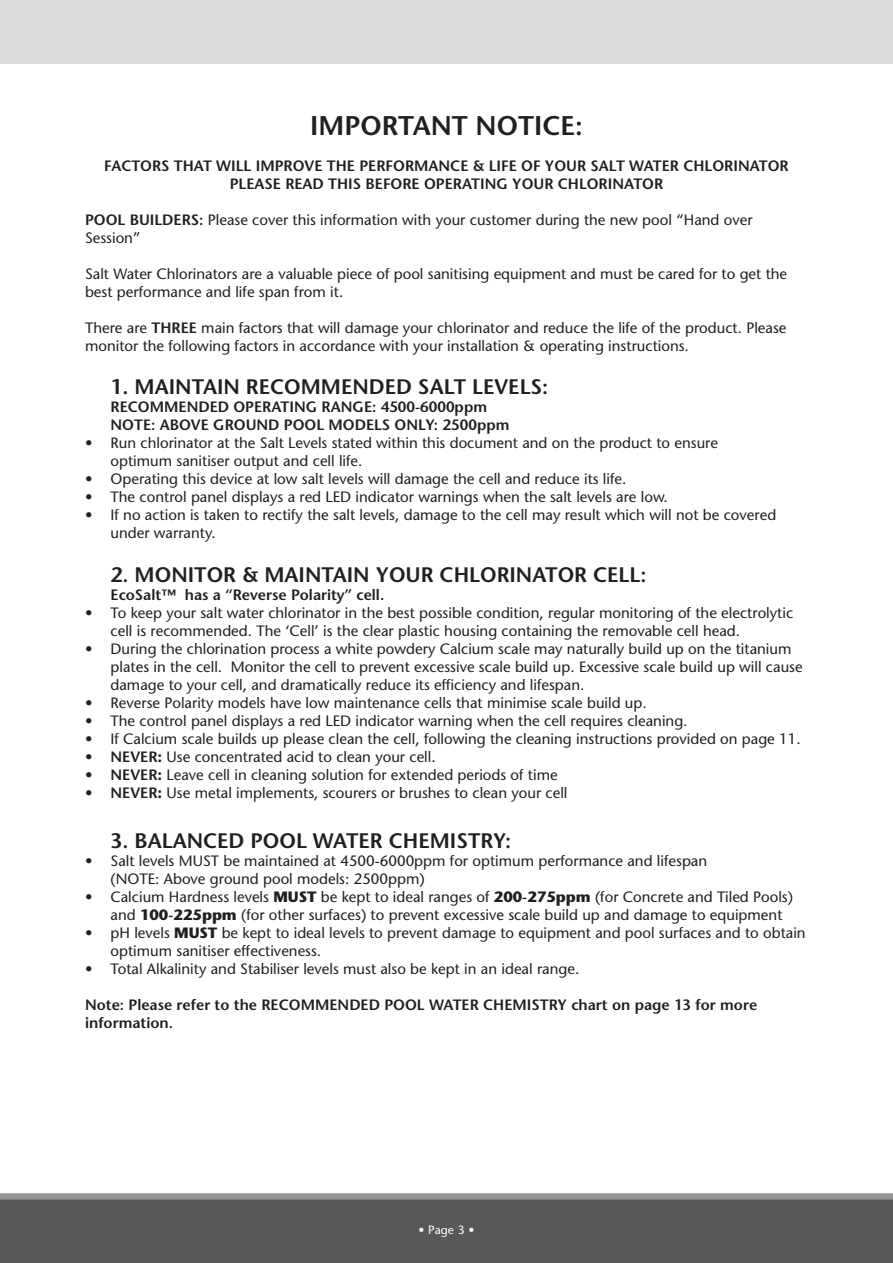
<style>
.page{position:relative;width:893px;height:1263px;background:#fff}
.page>*{position:absolute;margin:0;border:0;box-sizing:border-box;transform-origin:0 0}
.t1{font:600 27px "Stone Sans";color:#231f20}
.t2{font:600 21px "Stone Sans";color:#231f20}
.t3{font:15px/18px "Stone Sans";color:#231f20}
.t4{font:600 15px/18px "Stone Sans";color:#231f20}
.t5{font:12px "Stone Sans";color:#fff}
.s1{font-weight:600}
.s2{font-weight:700}
</style>
<div class="page">
<div style="left:0;top:1199px;width:893px;height:64px;background:#57585a"></div>
<div style="left:0;top:1193px;width:893px;height:6px;background:#939598"></div>
<div style="left:0;top:0;width:893px;height:64px;background:#dcdddf"></div>
<h1 class="t1" style="left:310px;top:109px;width:274px">IMPORTANT NOTICE:</h1>
<p class="t4" style="left:104px;top:157px;width:686px;text-align:center">FACTORS THAT WILL IMPROVE THE PERFORMANCE &amp; LIFE OF YOUR SALT WATER CHLORINATOR<br>PLEASE READ THIS BEFORE OPERATING YOUR CHLORINATOR</p>
<p class="t3" style="left:85px;top:211px;width:669px"><span class="s1">POOL BUILDERS:</span> Please cover this information with your customer during the new pool “Hand over<br>Session”</p>
<p class="t3" style="left:85px;top:265px;width:704px">Salt Water Chlorinators are a valuable piece of pool sanitising equipment and must be cared for to get the best performance and life span from it.</p>
<p class="t3" style="left:85px;top:319px;width:703px">There are <span class="s1">THREE</span> main factors that will damage your chlorinator and reduce the life of the product. Please monitor the following factors in accordance with your installation &amp; operating instructions.</p>
<h2 class="t2" style="left:111px;top:374px;width:439px">1. MAINTAIN RECOMMENDED SALT LEVELS:</h2>
<p class="t4" style="left:111px;top:398px;width:400px">RECOMMENDED OPERATING RANGE: 4500-6000ppm<br>NOTE: ABOVE GROUND POOL MODELS ONLY: 2500ppm</p>
<p class="t3" style="left:111px;top:434px;width:609px;text-indent:-26px">• Run chlorinator at the Salt Levels stated within this document and on the product to ensure optimum sanitiser output and cell life.</p>
<p class="t3" style="left:85px;top:470px;width:543px">• Operating this device at low salt levels will damage the cell and reduce its life.</p>
<p class="t3" style="left:85px;top:488px;width:584px">• The control panel displays a red LED indicator warnings when the salt levels are low.</p>
<p class="t3" style="left:111px;top:506px;width:667px;text-indent:-26px">• If no action is taken to rectify the salt levels, damage to the cell may result which will not be covered under warranty.</p>
<h2 class="t2" style="left:111px;top:562px;width:537px">2. MONITOR &amp; MAINTAIN YOUR CHLORINATOR CELL:</h2>
<p class="t4" style="left:111px;top:585px;width:275px">EcoSalt™ has a “Reverse Polarity” cell.</p>
<p class="t3" style="left:111px;top:603px;width:684px;text-indent:-26px">• To keep your salt water chlorinator in the best possible condition, regular monitoring of the electrolytic cell is recommended. The ‘Cell’ is the clear plastic housing containing the removable cell head.</p>
<p class="t3" style="left:111px;top:639px;width:694px;text-indent:-26px">• During the chlorination process a white powdery Calcium scale may naturally build up on the titanium plates in the cell. Monitor the cell to prevent excessive scale build up. Excessive scale build up will cause damage to your cell, and dramatically reduce its efficiency and lifespan.</p>
<p class="t3" style="left:85px;top:693px;width:563px">• Reverse Polarity models have low maintenance cells that minimise scale build up.</p>
<p class="t3" style="left:85px;top:711px;width:604px">• The control panel displays a red LED indicator warning when the cell requires cleaning.</p>
<p class="t3" style="left:85px;top:729px;width:717px">• If Calcium scale builds up please clean the cell, following the cleaning instructions provided on page 11.</p>
<p class="t3" style="left:85px;top:747px;width:352px">• <span class="s1">NEVER</span><span class="s2">:</span> Use concentrated acid to clean your cell.</p>
<p class="t3" style="left:85px;top:765px;width:474px">• <span class="s1">NEVER</span><span class="s2">:</span> Leave cell in cleaning solution for extended periods of time</p>
<p class="t3" style="left:85px;top:783px;width:484px">• <span class="s1">NEVER</span><span class="s2">:</span> Use metal implements, scourers or brushes to clean your cell</p>
<h2 class="t2" style="left:111px;top:828px;width:402px">3. BALANCED POOL WATER CHEMISTRY:</h2>
<p class="t3" style="left:111px;top:852px;width:598px;text-indent:-26px">• Salt levels MUST be maintained at 4500-6000ppm for optimum performance and lifespan (NOTE: Above ground pool models: 2500ppm)</p>
<p class="t3" style="left:111px;top:888px;width:684px;text-indent:-26px">• Calcium Hardness levels <span class="s2">MUST</span> be kept to ideal ranges of <span class="s2">200-275ppm</span> (for Concrete and Tiled Pools) and <span class="s2">100-225ppm</span> (for other surfaces) to prevent excessive scale build up and damage to equipment</p>
<p class="t3" style="left:111px;top:924px;width:697px;text-indent:-26px">• pH levels <span class="s2">MUST</span> be kept to ideal levels to prevent damage to equipment and pool surfaces and to obtain optimum sanitiser effectiveness.</p>
<p class="t3" style="left:85px;top:960px;width:496px">• Total Alkalinity and Stabiliser levels must also be kept in an ideal range.</p>
<p class="t4" style="left:85px;top:996px;width:674px">Note: Please refer to the RECOMMENDED POOL WATER CHEMISTRY chart on page 13 for more information.</p>
<p class="t5" style="left:418px;top:1222px;width:57px">• Page 3 •</p>
</div>
